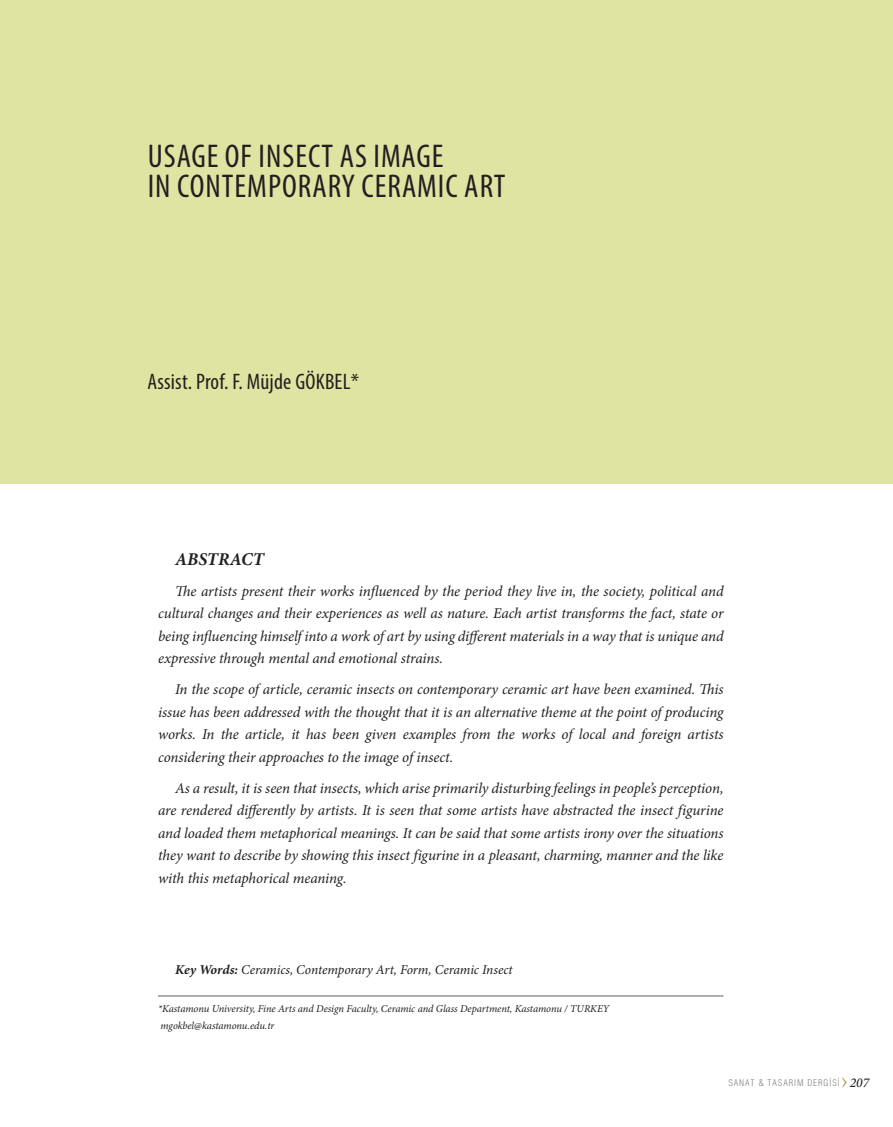
<style>
.page{position:relative;width:893px;height:1127px;background:#fff}
.page>*{position:absolute;margin:0;border:0;box-sizing:border-box;transform-origin:0 0}
.t1{font:condensed 33px/30px "Myriad Pro";letter-spacing:.03em;color:#231f20}
.t2{font:condensed 22.5px "Myriad Pro";letter-spacing:.01em;color:#231f20}
.t3{font:italic 700 18px "Minion Pro";color:#231f20}
.t4{font:italic 15px/22.5px "Minion Pro";letter-spacing:-.01em;color:#231f20;text-align:justify}
.t5{font:italic 13.5px "Minion Pro";letter-spacing:-.01em;color:#231f20}
.t6{font:italic 10.5px/16.5px "Minion Pro";letter-spacing:-.01em;color:#231f20}
.t7{font:300 condensed 9px "Helvetica";letter-spacing:.1em;color:#808285}
.s1{font-weight:700}
.s2{font-family:"Minion Pro";font-weight:500;font-style:italic;font-stretch:normal;font-size:13.5px;color:#231f20}
</style>
<div class="page">
<svg style="left:842px;top:1077px;width:5px;height:11px"></svg>
<div style="left:0;top:0;width:893px;height:484px;background:#dee5a2"></div>
<hr style="left:158px;top:995px;width:565px;height:1px;background:#939598">
<h1 class="t1" style="left:148px;top:140px;width:359px">USAGE OF INSECT AS IMAGE<br>IN CONTEMPORARY CERAMIC ART</h1>
<h2 class="t2" style="left:147px;top:368px;width:213px">Assist. Prof. F. Müjde GÖKBEL*</h2>
<p class="t3" style="left:175px;top:546px;width:91px">ABSTRACT</p>
<p class="t4" style="left:158px;top:580px;width:567px;text-indent:17px">The artists present their works influenced by the period they live in, the society, political and cultural changes and their experiences as well as nature. Each artist transforms the fact, state or being influencing himself into a work of art by using different materials in a way that is unique and expressive through mental and emotional strains.</p>
<p class="t4" style="left:158px;top:678px;width:567px;text-indent:17px">In the scope of article, ceramic insects on contemporary ceramic art have been examined. This issue has been addressed with the thought that it is an alternative theme at the point of producing works. In the article, it has been given examples from the works of local and foreign artists considering their approaches to the image of insect.</p>
<p class="t4" style="left:158px;top:777px;width:567px;text-indent:17px">As a result, it is seen that insects, which arise primarily disturbing feelings in people’s perception, are rendered differently by artists. It is seen that some artists have abstracted the insect figurine and loaded them metaphorical meanings. It can be said that some artists irony over the situations they want to describe by showing this insect figurine in a pleasant, charming, manner and the like with this metaphorical meaning.</p>
<p class="t5" style="left:175px;top:960px;width:339px"><span class="s1">Key Words:</span> Ceramics, Contemporary Art, Form, Ceramic Insect</p>
<p class="t6" style="left:158px;top:1001px;width:453px">*Kastamonu University, Fine Arts and Design Faculty, Ceramic and Glass Department, Kastamonu / TURKEY mgokbel@kastamonu.edu.tr</p>
<p class="t7" style="left:728px;top:1078px;width:142px">SANAT &amp; TASARIM DERGİSİ <span class="s2">207</span></p>
</div>
